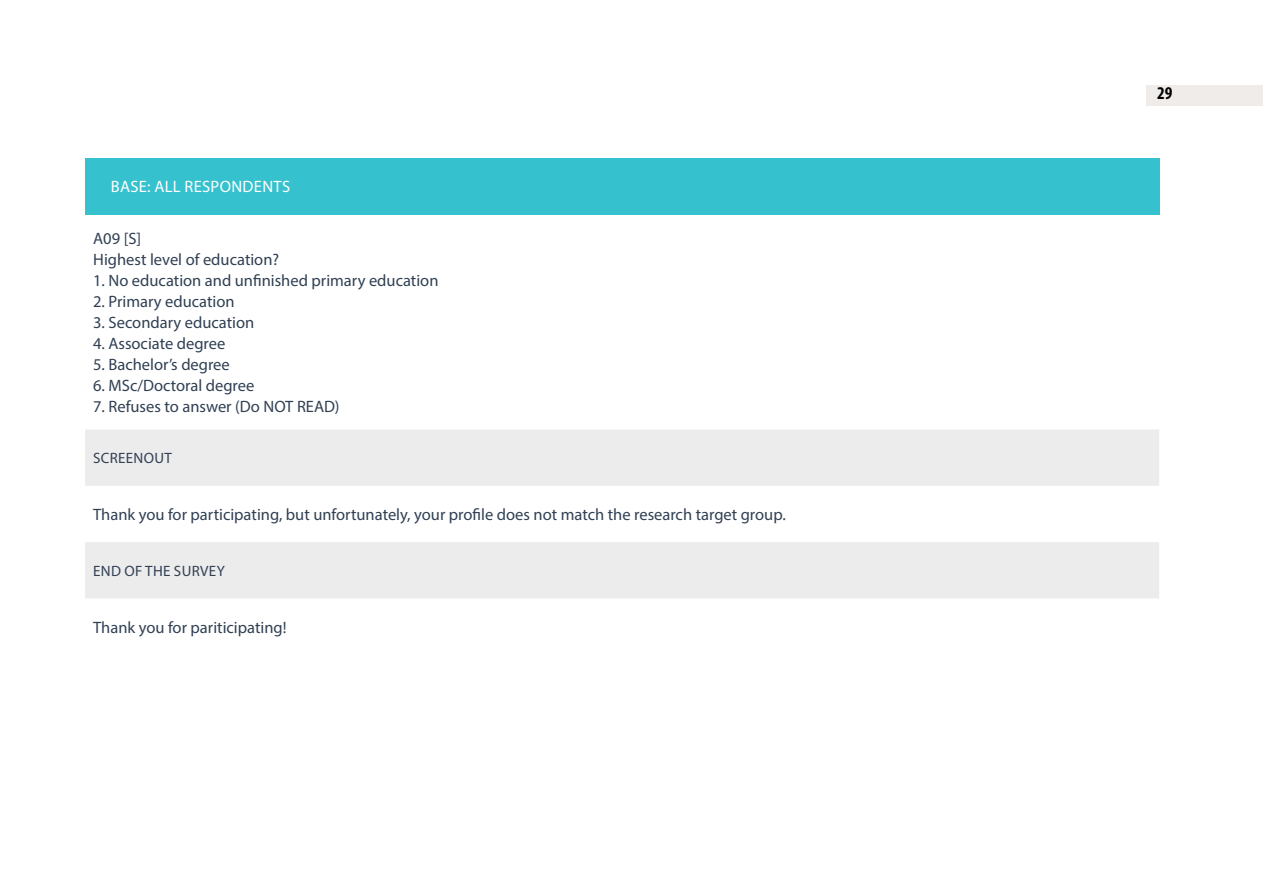
<style>
.page{position:relative;width:1263px;height:893px;background:#fff}
.page>*{position:absolute;margin:0;border:0;box-sizing:border-box;transform-origin:0 0}
.t1{font:700 condensed 18px "Myriad Pro";color:#000}
.t2{font:16.5px/21px "Myriad Pro";color:#304053}
.t3{font:16.5px "Myriad Pro";letter-spacing:.02em;color:#fff}
.t4{font:15px "Myriad Pro";letter-spacing:.02em;color:#304053}
</style>
<div class="page">
<div style="left:85px;top:158px;width:1074px;height:56px;background:#36c1ce"></div>
<svg style="left:85px;top:430px;width:1074px;height:168px;fill:#edeced"></svg>
<div style="left:1146px;top:85px;width:117px;height:21px;background:#efecea"></div>
<p class="t3" style="left:111px;top:177px;width:181px">BASE: ALL RESPONDENTS</p>
<p class="t2" style="left:93px;top:228px;width:188px">А09 [S]<br>Highest level of education?</p>
<p class="t2" style="left:93px;top:270px;width:347px">1. No education and unfinished primary education</p>
<p class="t2" style="left:93px;top:291px;width:143px">2. Primary education</p>
<p class="t2" style="left:93px;top:312px;width:163px">3. Secondary education</p>
<p class="t2" style="left:93px;top:333px;width:134px">4. Associate degree</p>
<p class="t2" style="left:93px;top:354px;width:138px">5. Bachelor’s degree</p>
<p class="t2" style="left:93px;top:375px;width:163px">6. MSc/Doctoral degree</p>
<p class="t2" style="left:93px;top:396px;width:248px">7. Refuses to answer (Do NOT READ)</p>
<p class="t4" style="left:93px;top:449px;width:80px">SCREENOUT</p>
<p class="t2" style="left:93px;top:504px;width:694px">Thank you for participating, but unfortunately, your profile does not match the research target group.</p>
<p class="t4" style="left:93px;top:562px;width:133px">END OF THE SURVEY</p>
<p class="t2" style="left:93px;top:617px;width:195px">Thank you for pariticipating!</p>
<p class="t1" style="left:1157px;top:81px;width:17px">29</p>
</div>
